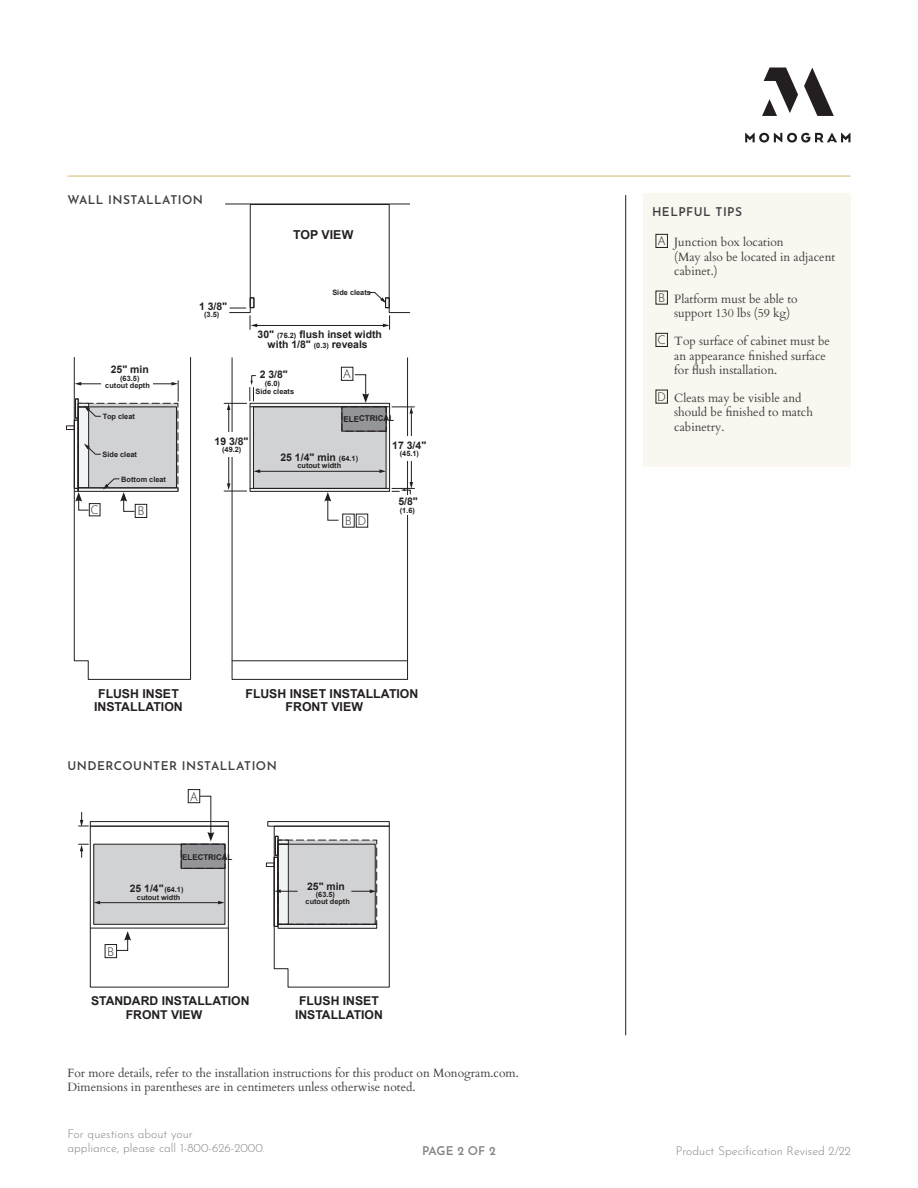
<style>
.page{position:relative;width:918px;height:1188px;background:#fff}
.page>*{position:absolute;margin:0;border:0;box-sizing:border-box;transform-origin:0 0}
.t1{font:25.5px "Arial";color:#231f20}
.t2{font:700 12.3px/13.5px "Arial";color:#231f20;text-align:center}
.t3{font:700 12.15px/13.4px "Arial";color:#231f20;text-align:center}
.BODY_COPY{font:12px/14.4px "Cardo";color:#3e3e3f}
.FOOT_NOTE{font:12px/13.5px "Cardo";color:#3e3e3f}
.Created_Revised{font:300 12px/14.4px "Josefin Sans";color:#808285}
.NOTES_HEADER{font:600 12px "Josefin Sans";letter-spacing:.04em;color:#3e3e3f}
.t4{font:300 12px "Josefin Sans";color:#231f20}
.Created_Revised-2{font:600 12px "Josefin Sans";letter-spacing:-.015em;color:#808285}
.t5{font:700 10.5px/9.9px "Arial";color:#231f20;text-align:center}
.t6{font:700 10.35px "Arial";color:#231f20}
.t7{font:700 7.95px "Arial";color:#231f20}
.t8{font:700 7.35px/7.4px "Arial";color:#231f20;text-align:center}
.s1{font-size:7.35px}
</style>
<div class="page">
<div style="left:643px;top:193px;width:207px;height:274px;background:#f9f7ef"></div>
<hr style="left:625px;top:195px;width:1px;height:840px;background:#231f20">
<svg style="left:745px;top:68px;width:105px;height:75px"></svg>
<hr style="left:68px;top:176px;width:782px;height:1px;background:#dcbf7e">
<svg style="left:252px;top:405px;width:136px;height:85px"></svg>
<div style="left:250px;top:403px;width:140px;height:89px;border:1px solid #231f20"></div>
<div style="left:232px;top:358px;width:176px;height:322px;border:1px solid #231f20"></div>
<div style="left:254px;top:407px;width:132px;height:81px;background:#d1d2d4"></div>
<div style="left:253px;top:407px;width:133px;height:82px;border:1px solid #231f20"></div>
<hr style="left:232px;top:661px;width:176px;height:1px;background:#231f20">
<div style="left:342px;top:407px;width:44px;height:24px;background:#939598"></div>
<div style="left:342px;top:407px;width:44px;height:24px;border:1px dashed #231f20"></div>
<hr style="left:250px;top:407px;width:140px;height:1px;background:#231f20">
<hr style="left:250px;top:488px;width:140px;height:1px;background:#231f20">
<hr style="left:225px;top:204px;width:185px;height:1px;background:#231f20">
<hr style="left:259px;top:471px;width:122px;height:1px;background:#231f20">
<svg style="left:254px;top:469px;width:6px;height:4px"></svg>
<svg style="left:379px;top:469px;width:7px;height:4px"></svg>
<hr style="left:411px;top:412px;width:1px;height:70px;background:#231f20">
<div style="left:393px;top:436px;width:31px;height:25px;background:#fff"></div>
<svg style="left:392px;top:407px;width:22px;height:7px"></svg>
<svg style="left:229px;top:204px;width:181px;height:125px"></svg>
<svg style="left:392px;top:482px;width:22px;height:13px"></svg>
<hr style="left:228px;top:409px;width:1px;height:75px;background:#231f20">
<div style="left:215px;top:433px;width:31px;height:24px;background:#fff"></div>
<svg style="left:224px;top:375px;width:32px;height:35px"></svg>
<svg style="left:224px;top:483px;width:23px;height:9px"></svg>
<div style="left:404px;top:496px;width:7px;height:19px;background:#fff"></div>
<div style="left:94px;top:844px;width:131px;height:80px;background:#d1d2d4"></div>
<div style="left:268px;top:821px;width:121px;height:5px;border:1px solid #231f20"></div>
<div style="left:90px;top:826px;width:139px;height:161px;border:1px solid #231f20"></div>
<hr style="left:90px;top:928px;width:138px;height:1px;background:#231f20">
<div style="left:181px;top:844px;width:44px;height:24px;background:#939598"></div>
<div style="left:181px;top:844px;width:44px;height:25px;border:1px dashed #231f20"></div>
<div style="left:90px;top:821px;width:139px;height:5px;border:1px solid #231f20"></div>
<svg style="left:79px;top:844px;width:9px;height:13px"></svg>
<svg style="left:79px;top:813px;width:9px;height:14px"></svg>
<hr style="left:99px;top:902px;width:120px;height:1px;background:#231f20">
<svg style="left:94px;top:901px;width:6px;height:3px"></svg>
<svg style="left:218px;top:901px;width:7px;height:3px"></svg>
<svg style="left:266px;top:826px;width:124px;height:161px"></svg>
<div style="left:656px;top:234px;width:12px;height:14px;border:1px solid #231f20"></div>
<div style="left:656px;top:291px;width:12px;height:14px;border:1px solid #231f20"></div>
<div style="left:656px;top:333px;width:12px;height:14px;border:1px solid #231f20"></div>
<div style="left:656px;top:390px;width:12px;height:14px;border:1px solid #231f20"></div>
<div style="left:188px;top:789px;width:12px;height:14px;border:1px solid #231f20"></div>
<svg style="left:199px;top:795px;width:15px;height:46px"></svg>
<svg style="left:354px;top:374px;width:15px;height:29px"></svg>
<div style="left:105px;top:944px;width:12px;height:14px;border:1px solid #231f20"></div>
<svg style="left:116px;top:931px;width:15px;height:20px"></svg>
<svg style="left:66px;top:357px;width:125px;height:323px"></svg>
<div style="left:341px;top:367px;width:12px;height:14px;border:1px solid #231f20"></div>
<div style="left:356px;top:514px;width:12px;height:14px;border:1px solid #231f20"></div>
<div style="left:342px;top:514px;width:13px;height:14px;border:1px solid #231f20"></div>
<svg style="left:324px;top:492px;width:15px;height:29px"></svg>
<p class="t1" style="left:55px;top:180px;width:162px">ZSC1201NSS</p>
<p class="NOTES_HEADER" style="left:68px;top:190px;width:137px">WALL INSTALLATION</p>
<p class="t5" style="left:111px;top:365px;width:40px">25" min</p>
<p class="t8" style="left:105px;top:375px;width:46px">(63.5)<br>cutout depth</p>
<p class="t5" style="left:199px;top:301px;width:30px">1 3/8"</p>
<p class="t8" style="left:204px;top:311px;width:17px">(3.5)</p>
<p class="t2" style="left:293px;top:229px;width:62px">TOP VIEW</p>
<p class="t8" style="left:332px;top:289px;width:40px">Side cleats</p>
<p class="t5" style="left:258px;top:330px;width:126px">30" <span class="s1">(76.2)</span> flush inset width with 1/8" <span class="s1">(0.3)</span> reveals</p>
<p class="t5" style="left:260px;top:370px;width:30px">2 3/8"</p>
<p class="t8" style="left:265px;top:380px;width:17px">(6.0)</p>
<p class="t8" style="left:256px;top:388px;width:40px">Side cleats</p>
<p class="t4" style="left:343px;top:365px;width:10px">A</p>
<p class="t8" style="left:95px;top:411px;width:46px">cutout depth</p>
<p class="t8" style="left:103px;top:413px;width:34px">Top cleat</p>
<p class="t8" style="left:103px;top:451px;width:36px">Side cleat</p>
<p class="t8" style="left:121px;top:476px;width:46px">Bottom cleat</p>
<p class="t4" style="left:91px;top:501px;width:10px">C</p>
<p class="t4" style="left:137px;top:502px;width:9px">B</p>
<p class="t5" style="left:215px;top:437px;width:36px">19 3/8"</p>
<p class="t8" style="left:222px;top:446px;width:21px">(49.2)</p>
<p class="t7" style="left:343px;top:414px;width:52px;rotate:-1deg">ELECTRICAL</p>
<p class="t5" style="left:280px;top:453px;width:79px">25 1/4" min <span class="s1">(64.1)</span></p>
<p class="t8" style="left:297px;top:462px;width:45px">cutout width</p>
<p class="t4" style="left:345px;top:512px;width:9px">B</p>
<p class="t4" style="left:358px;top:512px;width:10px">D</p>
<p class="t5" style="left:392px;top:440px;width:36px">17 3/4"</p>
<p class="t8" style="left:400px;top:450px;width:21px">(45.1)</p>
<p class="t5" style="left:398px;top:497px;width:21px">5/8"</p>
<p class="t8" style="left:400px;top:506px;width:17px">(1.6)</p>
<p class="t2" style="left:94px;top:687px;width:90px">FLUSH INSET<br>INSTALLATION</p>
<p class="t2" style="left:285px;top:687px;width:134px;text-align:left;text-indent:-40px">FLUSH INSET INSTALLATION<br>FRONT VIEW</p>
<p class="NOTES_HEADER" style="left:68px;top:756px;width:211px">UNDERCOUNTER INSTALLATION</p>
<p class="t4" style="left:190px;top:787px;width:10px">A</p>
<p class="t7" style="left:182px;top:852px;width:52px;rotate:-1deg">ELECTRICAL</p>
<p class="t6" style="left:130px;top:882px;width:55px">25 1/4"<span class="s1">(64.1)</span></p>
<p class="t8" style="left:137px;top:894px;width:45px">cutout width</p>
<p class="t4" style="left:107px;top:942px;width:9px">B</p>
<p class="t2" style="left:136px;top:986px;width:79px">FRONT VIEW</p>
<p class="t3" style="left:126px;top:995px;width:125px;text-align:left;text-indent:-35px">STANDARD INSTALLATION<br>FRONT VIEW</p>
<p class="t6" style="left:307px;top:879px;width:39px">25" min</p>
<p class="t8" style="left:306px;top:891px;width:46px;text-align:left;text-indent:10px">(63.5) cutout depth</p>
<p class="t2" style="left:307px;top:985px;width:90px">INSTALLATION</p>
<p class="t3" style="left:295px;top:995px;width:89px">FLUSH INSET<br>INSTALLATION</p>
<p class="FOOT_NOTE" style="left:68px;top:1066px;width:453px">For more details, refer to the installation instructions for this product on Monogram.com.<br>Dimensions in parentheses are in centimeters unless otherwise noted.</p>
<p class="NOTES_HEADER" style="left:652px;top:201px;width:92px">HELPFUL TIPS</p>
<p class="t4" style="left:657px;top:232px;width:10px">A</p>
<p class="BODY_COPY" style="left:674px;top:234px;width:163px">Junction box location<br>(May also be located in adjacent cabinet.)</p>
<p class="t4" style="left:658px;top:289px;width:9px">B</p>
<p class="BODY_COPY" style="left:674px;top:291px;width:125px">Platform must be able to support 130 lbs (59 kg)</p>
<p class="t4" style="left:658px;top:331px;width:10px">C</p>
<p class="BODY_COPY" style="left:674px;top:333px;width:157px">Top surface of cabinet must be an appearance finished surface for flush installation.</p>
<p class="t4" style="left:657px;top:388px;width:10px">D</p>
<p class="BODY_COPY" style="left:674px;top:390px;width:140px">Cleats may be visible and should be finished to match cabinetry.</p>
<p class="Created_Revised" style="left:68px;top:1125px;width:199px">For questions about your<br>appliance, please call 1-800-626-2000.</p>
<p class="Created_Revised-2" style="left:422px;top:1140px;width:75px">PAGE 2 OF 2</p>
<p class="Created_Revised" style="left:676px;top:1142px;width:177px">Product Specification Revised 2/22</p>
</div>
